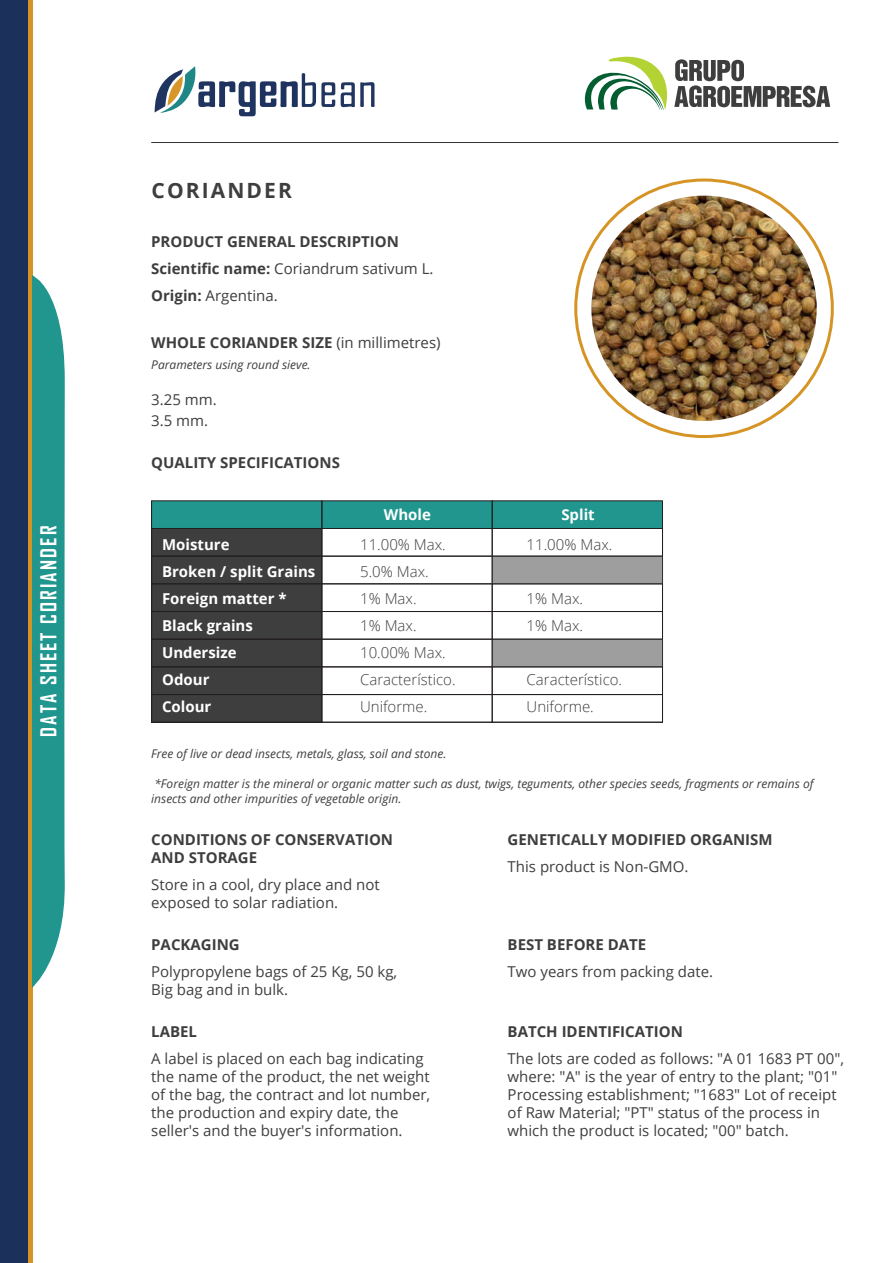
<style>
.page{position:relative;width:893px;height:1263px;background:#fff}
.page>*{position:absolute;margin:0;border:0;box-sizing:border-box;transform-origin:0 0}
.t1{font:700 21px "Agency FB";letter-spacing:.1em;color:#fff}
.t2{font:700 21px "Open Sans";letter-spacing:.1em;color:#3e3e3f}
.t3{font:15px/18px "Open Sans";color:#3e3e3f}
.t4{font:700 15px/27px "Open Sans";color:#3e3e3f}
.t5{font:300 15px/27px "Open Sans";color:#3e3e3f}
.t6{font:700 15px/27px "Open Sans";color:#fff}
.t7{font:italic 12px/15px "Open Sans";color:#3e3e3f}
.s1{font-weight:400}
</style>
<div class="page">
<svg style="left:584px;top:56px;width:246px;height:54px"></svg>
<img style="left:591px;top:196px;width:226px;height:225px;border-radius:113px">
<hr style="left:151px;top:142px;width:687px;height:1px;background:#303437">
<svg style="left:341px;top:82px;width:34px;height:25px"></svg>
<svg style="left:155px;top:66px;width:180px;height:50px"></svg>
<div style="left:152px;top:501px;width:170px;height:221px;background:#3e3e3f"></div>
<div style="left:0;top:0;width:33px;height:1263px;background:#1c305c"></div>
<div style="left:28px;top:0;width:5px;height:1263px;background:#d69425"></div>
<svg style="left:32px;top:275px;width:33px;height:713px;background:#339f97"></svg>
<div style="left:152px;top:501px;width:510px;height:27px;background:#20968e"></div>
<div style="left:151px;top:528px;width:512px;height:28px;border:1px solid #231f20"></div>
<div style="left:151px;top:556px;width:512px;height:28px;border:1px solid #231f20"></div>
<div style="left:151px;top:583px;width:512px;height:29px;border:1px solid #231f20"></div>
<div style="left:151px;top:611px;width:512px;height:28px;border:1px solid #231f20"></div>
<div style="left:151px;top:639px;width:512px;height:28px;border:1px solid #231f20"></div>
<div style="left:151px;top:666px;width:512px;height:29px;border:1px solid #231f20"></div>
<div style="left:151px;top:694px;width:512px;height:29px;border:1px solid #231f20"></div>
<div style="left:151px;top:500px;width:171px;height:223px;border:1px solid #231f20"></div>
<div style="left:321px;top:500px;width:172px;height:223px;border:1px solid #231f20"></div>
<div style="left:492px;top:500px;width:171px;height:223px;border:1px solid #231f20"></div>
<div style="left:492px;top:556px;width:170px;height:28px;background:#9e9e9f"></div>
<div style="left:492px;top:639px;width:170px;height:28px;background:#9e9e9f"></div>
<h1 class="t1" style="left:36px;top:737px;width:213px;rotate:-90deg">DATA SHEET CORIANDER</h1>
<h1 class="t2" style="left:152px;top:176px;width:142px">CORIANDER</h1>
<p class="t4" style="left:151px;top:228px;width:284px">PRODUCT GENERAL DESCRIPTION<br>Scientific name: <span class="s1">Coriandrum sativum L.<br></span>Origin: <span class="s1">Argentina.</span></p>
<p class="t4" style="left:151px;top:329px;width:291px">WHOLE CORIANDER SIZE <span class="s1">(in millimetres)</span></p>
<p class="t7" style="left:151px;top:357px;width:161px">Parameters using round sieve.</p>
<p class="t3" style="left:151px;top:389px;width:67px;line-height:21px">3.25 mm.<br>3.5 mm.</p>
<p class="t4" style="left:151px;top:449px;width:190px">QUALITY SPECIFICATIONS</p>
<p class="t6" style="left:384px;top:501px;width:49px">Whole</p>
<p class="t6" style="left:561px;top:501px;width:35px">Split</p>
<p class="t6" style="left:162px;top:531px;width:155px">Moisture<br>Broken / split Grains<br>Foreign matter *<br>Black grains<br>Undersize<br>Odour<br>Colour</p>
<p class="t5" style="left:360px;top:531px;width:97px">11.00% Max.<br>5.0% Max.<br>1% Max.<br>1% Max.<br>10.00% Max.<br>Característico.<br>Uniforme.</p>
<p class="t5" style="left:527px;top:531px;width:87px">11.00% Max.</p>
<p class="t5" style="left:527px;top:585px;width:58px">1% Max.<br>1% Max.</p>
<p class="t5" style="left:527px;top:666px;width:97px">Característico.<br>Uniforme.</p>
<p class="t7" style="left:151px;top:745px;width:297px">Free of live or dead insects, metals, glass, soil and stone.</p>
<p class="t7" style="left:151px;top:775px;width:664px">*Foreign matter is the mineral or organic matter such as dust, twigs, teguments, other species seeds, fragments or remains of insects and other impurities of vegetable origin.</p>
<p class="t4" style="left:151px;top:830px;width:243px;line-height:18px">CONDITIONS OF CONSERVATION<br>AND STORAGE</p>
<p class="t3" style="left:151px;top:875px;width:230px">Store in a cool, dry place and not exposed to solar radiation.</p>
<p class="t4" style="left:151px;top:930px;width:90px">PACKAGING</p>
<p class="t3" style="left:151px;top:962px;width:248px">Polypropylene bags of 25 Kg, 50 kg,<br>Big bag and in bulk.</p>
<p class="t4" style="left:151px;top:1017px;width:47px">LABEL</p>
<p class="t3" style="left:151px;top:1049px;width:280px">A label is placed on each bag indicating the name of the product, the net weight of the bag, the contract and lot number, the production and expiry date, the seller's and the buyer's information.</p>
<p class="t4" style="left:508px;top:825px;width:266px">GENETICALLY MODIFIED ORGANISM</p>
<p class="t3" style="left:508px;top:857px;width:182px">This product is Non-GMO.</p>
<p class="t4" style="left:508px;top:930px;width:140px">BEST BEFORE DATE</p>
<p class="t3" style="left:508px;top:962px;width:207px">Two years from packing date.</p>
<p class="t4" style="left:508px;top:1017px;width:177px">BATCH IDENTIFICATION</p>
<p class="t3" style="left:508px;top:1049px;width:338px">The lots are coded as follows: "A 01 1683 PT 00", where: "A" is the year of entry to the plant; "01" Processing establishment; "1683" Lot of receipt of Raw Material; "PT" status of the process in which the product is located; "00" batch.</p>
</div>
